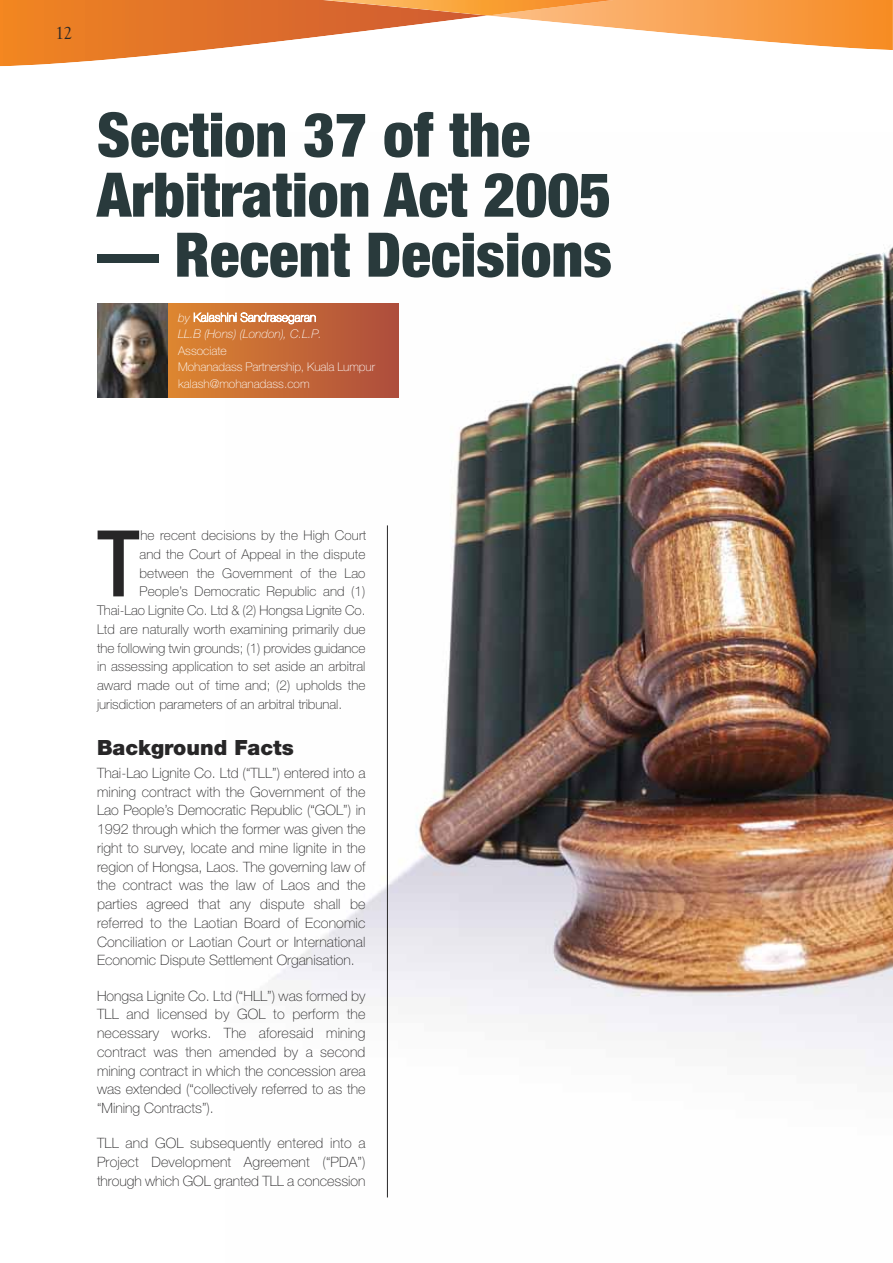
<style>
.page{position:relative;width:893px;height:1263px;background:#fff}
.page>*{position:absolute;margin:0;border:0;box-sizing:border-box;transform-origin:0 0}
.t1{font:500 condensed 92.25px "Helvetica Neue LT Pro";color:#272627}
.t2{font:900 condensed 61.5px/60px "Helvetica Neue LT Pro";color:#293a3c}
.t3{font:900 21px "Helvetica Neue LT Pro";color:#272627}
.t4{font:18px "Goudy Old Style T";color:#272627}
.t5{font:100 14.25px/18.8px "Helvetica Neue LT Pro";color:#272627;text-align:justify}
.t6{font:100 13.5px "Helvetica Neue LT Pro";letter-spacing:.01em;color:#272627}
.t7{font:100 12px/16.5px "Helvetica Neue LT Pro";letter-spacing:-.005em;color:#fff}
.t8{font:italic 100 12px/16.5px "Helvetica Neue LT Pro";color:#fff}
.s1{font-style:normal}
</style>
<div class="page">
<img style="left:225px;top:247px;width:667px;height:951px">
<svg style="left:0;top:0;width:483px;height:67px"></svg>
<svg style="left:494px;top:0;width:398px;height:50px"></svg>
<img style="left:323px;top:0;width:291px;height:16px">
<div style="left:167px;top:304px;width:231px;height:93px;background:linear-gradient(to right,#dd8630,#ae4d3c)"></div>
<img style="left:97px;top:304px;width:70px;height:93px">
<hr style="left:387px;top:525px;width:1px;height:672px;background:#272627">
<p class="t4" style="left:55px;top:22px;width:19px">12</p>
<h2 class="t2" style="left:97px;top:110px;width:516px">Section 37 of the<br>Arbitration Act 2005</h2>
<h2 class="t2" style="left:97px;top:230px;width:516px">— Recent Decisions</h2>
<p class="t8" style="left:178px;top:310px;width:145px">by <span class="s1">Kalashini Sandrasegaran<br></span>LL.B (Hons) (London), C.L.P.</p>
<p class="t7" style="left:178px;top:343px;width:198px">Associate<br>Mohanadass Partnership, Kuala Lumpur kalash@mohanadass.com</p>
<h1 class="t1" style="left:97px;top:511px;width:44px">T</h1>
<p class="t6" style="left:140px;top:531px;width:227px">he recent decisions by the High Court</p>
<p class="t6" style="left:140px;top:549px;width:227px">and the Court of Appeal in the dispute</p>
<p class="t6" style="left:140px;top:568px;width:227px">between the Government of the Lao</p>
<p class="t6" style="left:140px;top:587px;width:227px">People’s Democratic Republic and (1)</p>
<p class="t6" style="left:97px;top:606px;width:270px">Thai-Lao Lignite Co. Ltd &amp; (2) Hongsa Lignite Co.</p>
<p class="t6" style="left:97px;top:624px;width:270px">Ltd are naturally worth examining primarily due</p>
<p class="t6" style="left:97px;top:643px;width:270px">the following twin grounds; (1) provides guidance</p>
<p class="t6" style="left:97px;top:662px;width:270px">in assessing application to set aside an arbitral</p>
<p class="t6" style="left:97px;top:681px;width:270px">award made out of time and; (2) upholds the</p>
<p class="t6" style="left:97px;top:699px;width:247px">jurisdiction parameters of an arbitral tribunal.</p>
<h3 class="t3" style="left:97px;top:740px;width:198px">Background Facts</h3>
<p class="t5" style="left:97px;top:765px;width:270px">Thai-Lao Lignite Co. Ltd (“TLL”) entered into a mining contract with the Government of the Lao People’s Democratic Republic (“GOL”) in 1992 through which the former was given the right to survey, locate and mine lignite in the region of Hongsa, Laos. The governing law of the contract was the law of Laos and the parties agreed that any dispute shall be referred to the Laotian Board of Economic Conciliation or Laotian Court or International Economic Dispute Settlement Organisation.</p>
<p class="t5" style="left:97px;top:988px;width:270px">Hongsa Lignite Co. Ltd (“HLL”) was formed by TLL and licensed by GOL to perform the necessary works. The aforesaid mining contract was then amended by a second mining contract in which the concession area was extended (“collectively referred to as the “Mining Contracts”).</p>
<p class="t5" style="left:97px;top:1135px;width:270px">TLL and GOL subsequently entered into a Project Development Agreement (“PDA”) through which GOL granted TLL a concession</p>
</div>
